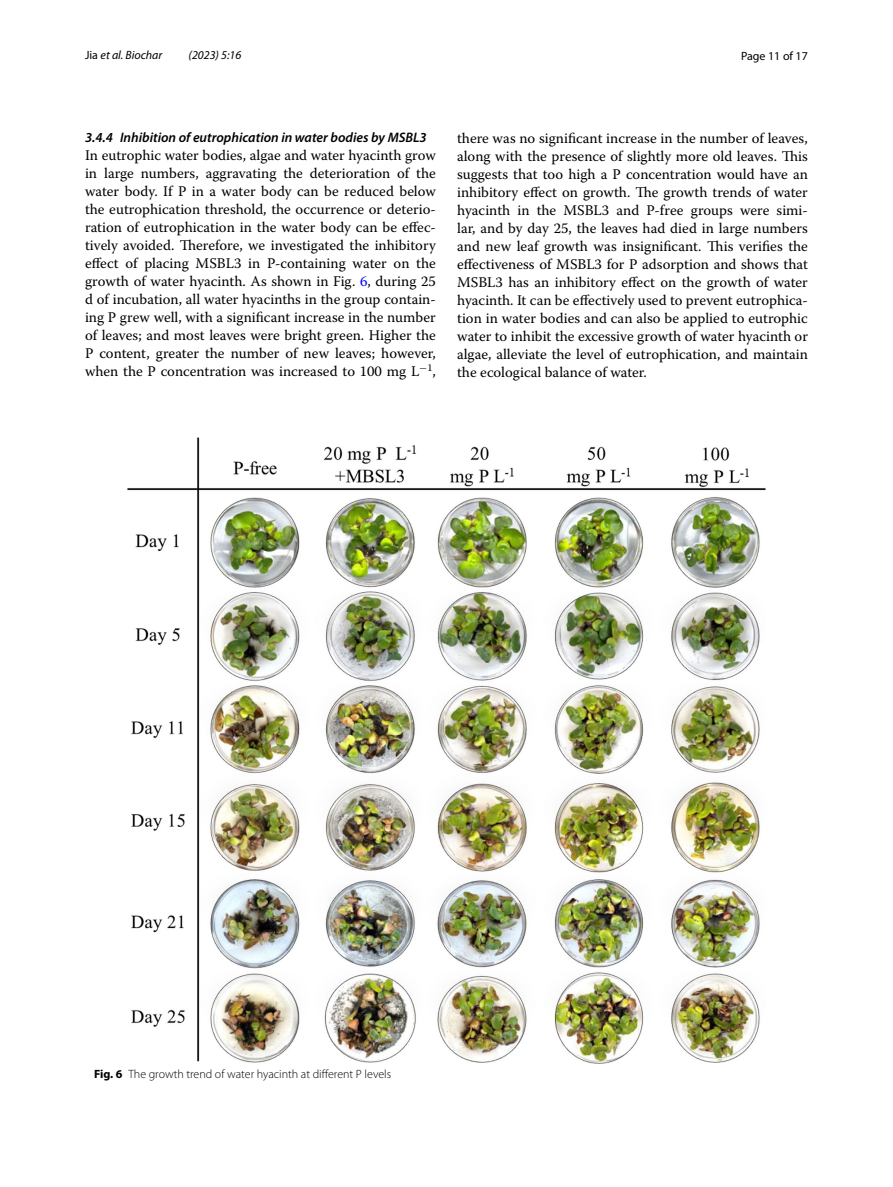
<style>
.page{position:relative;width:893px;height:1187px;background:#fff}
.page>*{position:absolute;margin:0;border:0;box-sizing:border-box;transform-origin:0 0}
.t1{font:14.7px/18px "Warnock Pro";color:#000;text-align:justify}
.t2{font:italic 600 13.8px "Myriad Pro";color:#000}
.t3{font:300 12px "Myriad Pro";color:#000}
.t4{font:italic 12px "Myriad Pro";color:#000}
.t5{font:12px "Myriad Pro";color:#000}
.s1{font-style:normal}
.s2{color:#00f}
.s3{font-weight:700}
</style>
<div class="page">
<img style="left:128px;top:437px;width:637px;height:626px">
<p class="t4" style="left:85px;top:48px;width:79px"><span class="s1">Jia</span> et al. Biochar</p>
<p class="t4" style="left:189px;top:48px;width:54px">(2023) 5:16</p>
<p class="t5" style="left:741px;top:48px;width:68px">Page 11 of 17</p>
<p class="t2" style="left:85px;top:129px;width:343px">3.4.4 Inhibition of eutrophication in water bodies by MSBL3</p>
<p class="t1" style="left:85px;top:146px;width:352px">In eutrophic water bodies, algae and water hyacinth grow in large numbers, aggravating the deterioration of the water body. If P in a water body can be reduced below the eutrophication threshold, the occurrence or deterio&shy;ration of eutrophication in the water body can be effec&shy;tively avoided. Therefore, we investigated the inhibitory effect of placing MSBL3 in P-containing water on the growth of water hyacinth. As shown in Fig. <span class="s2">6</span>, during 25 d of incubation, all water hyacinths in the group contain&shy;ing P grew well, with a significant increase in the number of leaves; and most leaves were bright green. Higher the P content, greater the number of new leaves; however, when the P concentration was increased to 100 mg L<sup>−</sup><sup>1</sup>,</p>
<p class="t1" style="left:457px;top:128px;width:352px">there was no significant increase in the number of leaves, along with the presence of slightly more old leaves. This suggests that too high a P concentration would have an inhibitory effect on growth. The growth trends of water hyacinth in the MSBL3 and P-free groups were simi&shy;lar, and by day 25, the leaves had died in large numbers and new leaf growth was insignificant. This verifies the effectiveness of MSBL3 for P adsorption and shows that MSBL3 has an inhibitory effect on the growth of water hyacinth. It can be effectively used to prevent eutrophica&shy;tion in water bodies and can also be applied to eutrophic water to inhibit the excessive growth of water hyacinth or algae, alleviate the level of eutrophication, and maintain the ecological balance of water.</p>
<p class="t3" style="left:94px;top:1067px;width:299px"><span class="s3">Fig. 6</span> The growth trend of water hyacinth at different P levels</p>
</div>
